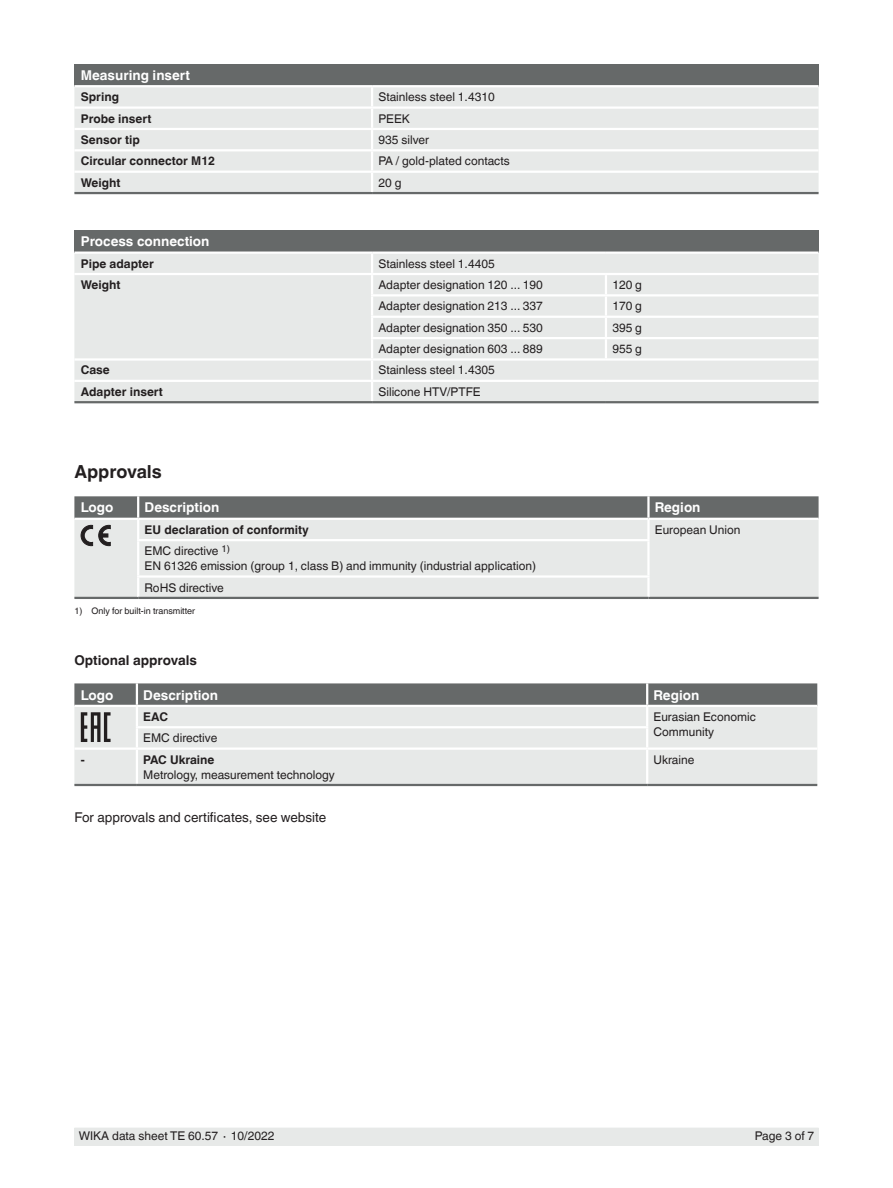
<style>
.page{position:relative;width:893px;height:1188px;background:#fff}
.page>*{position:absolute;margin:0;border:0;box-sizing:border-box;transform-origin:0 0}
.t1{font:700 18px "Helvetica World";color:#231f20}
.t2{font:700 13.5px "Helvetica World";color:#fff}
.t3{font:13.5px "Helvetica World";color:#231f20}
.t4{font:700 13.5px "Helvetica World";color:#231f20}
.t5{font:12px/15px "Helvetica World";color:#231f20}
.t6{font:700 12px "Helvetica World";color:#231f20}
.t7{font:9px "Helvetica World";color:#231f20}
</style>
<div class="page">
<div style="left:74px;top:1128px;width:745px;height:17px;background:#e7e9e8"></div>
<div style="left:74px;top:64px;width:745px;height:22px;background:#666969"></div>
<div style="left:74px;top:87px;width:745px;height:105px;background:#e7e9e8"></div>
<hr style="left:74px;top:192px;width:298px;height:2px;background:#666969">
<hr style="left:372px;top:192px;width:447px;height:2px;background:#666969">
<hr style="left:74px;top:106px;width:298px;height:3px;background:#fff">
<hr style="left:372px;top:106px;width:447px;height:3px;background:#fff">
<hr style="left:74px;top:128px;width:298px;height:2px;background:#fff">
<hr style="left:372px;top:128px;width:447px;height:2px;background:#fff">
<svg style="left:371px;top:87px;width:2px;height:62px"></svg>
<hr style="left:74px;top:149px;width:298px;height:2px;background:#fff">
<hr style="left:372px;top:149px;width:447px;height:2px;background:#fff">
<hr style="left:371px;top:151px;width:2px;height:20px;background:#fff">
<hr style="left:74px;top:171px;width:298px;height:2px;background:#fff">
<hr style="left:372px;top:171px;width:447px;height:2px;background:#fff">
<svg style="left:371px;top:173px;width:2px;height:19px"></svg>
<hr style="left:74px;top:85px;width:298px;height:2px;background:#fff">
<hr style="left:372px;top:85px;width:447px;height:2px;background:#fff">
<div style="left:74px;top:230px;width:745px;height:23px;background:#666969"></div>
<div style="left:74px;top:254px;width:745px;height:147px;background:#e7e9e8"></div>
<hr style="left:74px;top:252px;width:298px;height:2px;background:#fff">
<hr style="left:372px;top:252px;width:234px;height:2px;background:#fff">
<hr style="left:606px;top:252px;width:213px;height:2px;background:#fff">
<hr style="left:74px;top:273px;width:298px;height:2px;background:#fff">
<hr style="left:372px;top:273px;width:234px;height:2px;background:#fff">
<hr style="left:606px;top:273px;width:213px;height:2px;background:#fff">
<hr style="left:371px;top:294px;width:235px;height:3px;background:#fff">
<hr style="left:606px;top:294px;width:213px;height:3px;background:#fff">
<hr style="left:371px;top:316px;width:235px;height:2px;background:#fff">
<hr style="left:606px;top:316px;width:213px;height:2px;background:#fff">
<hr style="left:371px;top:337px;width:235px;height:2px;background:#fff">
<hr style="left:606px;top:337px;width:213px;height:2px;background:#fff">
<svg style="left:605px;top:275px;width:2px;height:83px"></svg>
<hr style="left:74px;top:358px;width:298px;height:3px;background:#fff">
<hr style="left:372px;top:358px;width:234px;height:3px;background:#fff">
<hr style="left:606px;top:358px;width:213px;height:3px;background:#fff">
<hr style="left:74px;top:380px;width:298px;height:2px;background:#fff">
<hr style="left:372px;top:380px;width:234px;height:2px;background:#fff">
<svg style="left:371px;top:254px;width:2px;height:147px"></svg>
<hr style="left:606px;top:380px;width:213px;height:2px;background:#fff">
<hr style="left:74px;top:401px;width:298px;height:2px;background:#666969">
<hr style="left:372px;top:401px;width:234px;height:2px;background:#666969">
<hr style="left:606px;top:401px;width:213px;height:2px;background:#666969">
<div style="left:74px;top:546px;width:745px;height:51px;background:#e7e9e8"></div>
<hr style="left:74px;top:597px;width:64px;height:2px;background:#666969">
<hr style="left:648px;top:597px;width:171px;height:2px;background:#666969">
<hr style="left:137px;top:541px;width:2px;height:34px;background:#fff">
<svg style="left:137px;top:578px;width:2px;height:19px"></svg>
<hr style="left:647px;top:541px;width:3px;height:34px;background:#fff">
<hr style="left:137px;top:575px;width:513px;height:3px;background:#fff">
<hr style="left:647px;top:578px;width:3px;height:19px;background:#fff">
<hr style="left:138px;top:597px;width:510px;height:2px;background:#666969">
<svg style="left:74px;top:496px;width:745px;height:50px;background:#b0b3b2"></svg>
<div style="left:74px;top:742px;width:743px;height:42px;background:#e7e9e8"></div>
<hr style="left:137px;top:748px;width:510px;height:2px;background:#fff">
<hr style="left:136px;top:750px;width:2px;height:34px;background:#fff">
<hr style="left:647px;top:748px;width:170px;height:2px;background:#fff">
<hr style="left:646px;top:750px;width:2px;height:34px;background:#fff">
<hr style="left:74px;top:748px;width:63px;height:2px;background:#fff">
<hr style="left:74px;top:784px;width:63px;height:2px;background:#666969">
<hr style="left:137px;top:784px;width:510px;height:2px;background:#666969">
<hr style="left:647px;top:784px;width:170px;height:2px;background:#666969">
<hr style="left:646px;top:728px;width:2px;height:20px;background:#fff">
<hr style="left:136px;top:728px;width:2px;height:20px;background:#fff">
<svg style="left:74px;top:683px;width:743px;height:59px;background:#b8baba"></svg>
<p class="t2" style="left:81px;top:67px;width:111px">Measuring insert</p>
<p class="t6" style="left:81px;top:90px;width:40px">Spring</p>
<p class="t5" style="left:378px;top:90px;width:118px">Stainless steel 1.4310</p>
<p class="t6" style="left:81px;top:111px;width:72px">Probe insert</p>
<p class="t5" style="left:378px;top:111px;width:33px">PEEK</p>
<p class="t6" style="left:81px;top:133px;width:61px">Sensor tip</p>
<p class="t5" style="left:378px;top:132px;width:52px">935 silver</p>
<p class="t6" style="left:81px;top:154px;width:136px">Circular connector M12</p>
<p class="t5" style="left:378px;top:154px;width:133px">PA / gold-plated contacts</p>
<p class="t6" style="left:81px;top:176px;width:41px">Weight</p>
<p class="t5" style="left:378px;top:175px;width:24px">20 g</p>
<p class="t2" style="left:81px;top:234px;width:130px">Process connection</p>
<p class="t6" style="left:81px;top:256px;width:75px">Pipe adapter</p>
<p class="t5" style="left:378px;top:256px;width:118px">Stainless steel 1.4405</p>
<p class="t6" style="left:81px;top:278px;width:41px">Weight</p>
<p class="t5" style="left:378px;top:277px;width:166px">Adapter designation 120 ... 190</p>
<p class="t5" style="left:612px;top:277px;width:31px">120 g</p>
<p class="t5" style="left:378px;top:299px;width:166px">Adapter designation 213 ... 337</p>
<p class="t5" style="left:612px;top:299px;width:31px">170 g</p>
<p class="t5" style="left:378px;top:320px;width:166px">Adapter designation 350 ... 530</p>
<p class="t5" style="left:612px;top:320px;width:31px">395 g</p>
<p class="t5" style="left:378px;top:341px;width:166px">Adapter designation 603 ... 889</p>
<p class="t5" style="left:612px;top:341px;width:31px">955 g</p>
<p class="t6" style="left:81px;top:363px;width:30px">Case</p>
<p class="t5" style="left:378px;top:363px;width:118px">Stainless steel 1.4305</p>
<p class="t6" style="left:81px;top:385px;width:84px">Adapter insert</p>
<p class="t5" style="left:378px;top:384px;width:104px">Silicone HTV/PTFE</p>
<h1 class="t1" style="left:74px;top:462px;width:89px">Approvals</h1>
<p class="t2" style="left:81px;top:500px;width:34px">Logo</p>
<p class="t2" style="left:145px;top:500px;width:76px">Description</p>
<p class="t2" style="left:655px;top:500px;width:47px">Region</p>
<p class="t6" style="left:145px;top:523px;width:166px">EU declaration of conformity</p>
<p class="t5" style="left:655px;top:522px;width:87px">European Union</p>
<p class="t5" style="left:145px;top:544px;width:393px">EMC directive <sup>1)<br></sup>EN 61326 emission (group 1, class B) and immunity (industrial application)</p>
<p class="t5" style="left:145px;top:580px;width:81px">RoHS directive</p>
<p class="t7" style="left:74px;top:606px;width:122px">1) Only for built-in transmitter</p>
<p class="t4" style="left:74px;top:653px;width:124px">Optional approvals</p>
<p class="t2" style="left:81px;top:687px;width:34px">Logo</p>
<p class="t2" style="left:143px;top:687px;width:76px">Description</p>
<p class="t2" style="left:654px;top:687px;width:47px">Region</p>
<p class="t6" style="left:143px;top:710px;width:26px">EAC</p>
<p class="t5" style="left:654px;top:709px;width:104px">Eurasian Economic<br>Community</p>
<p class="t5" style="left:143px;top:731px;width:76px">EMC directive</p>
<p class="t6" style="left:81px;top:752px;width:5px">-</p>
<p class="t6" style="left:143px;top:752px;width:73px">PAC Ukraine</p>
<p class="t5" style="left:143px;top:767px;width:193px">Metrology, measurement technology</p>
<p class="t3" style="left:74px;top:810px;width:254px">For approvals and certificates, see website</p>
<p class="t5" style="left:654px;top:752px;width:42px">Ukraine</p>
<p class="t5" style="left:79px;top:1129px;width:197px">WIKA data sheet TE 60.57 ∙ 10/2022</p>
<p class="t5" style="left:755px;top:1129px;width:61px">Page 3 of 7</p>
</div>
